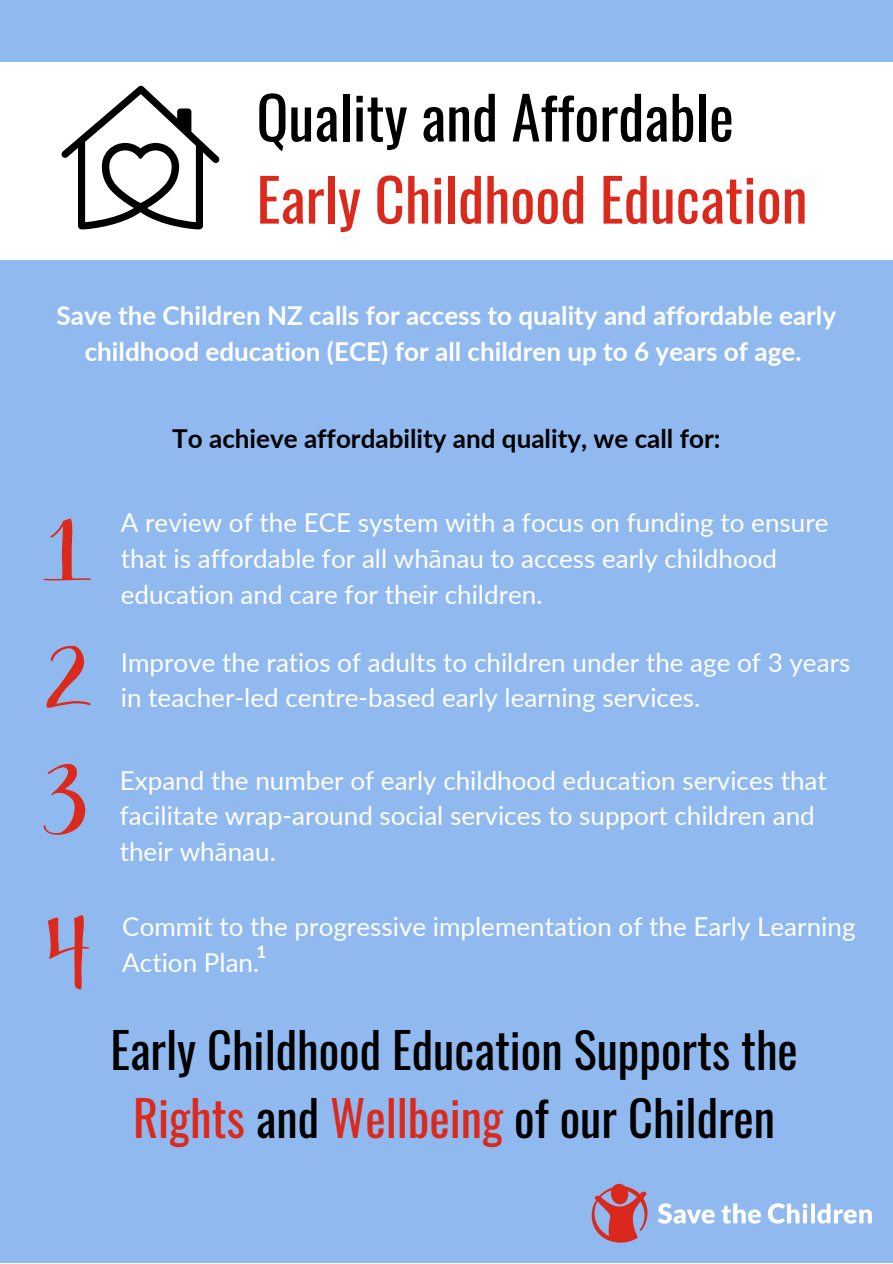
<style>
.page{position:relative;width:893px;height:1264px;background:#fff}
.page>*{position:absolute;margin:0;border:0;box-sizing:border-box;transform-origin:0 0}
.t1{font:58.8px/82.1px "Oswald";color:#db291c}
.t2{font:48.3px/67.5px "Oswald";color:#000;text-align:center}
.t3{font:26.1px/36px "Lato";color:#fff}
.t4{font:700 26.1px/36px "Lato";color:#fff;text-align:center}
.t5{font:700 26.1px "Lato";color:#000}
.t6{font:700 17.1px "Lato";color:#fff}
.s1{color:#000}
.s2{color:#db291c}
</style>
<div class="page">
<div style="left:0;top:0;width:892px;height:1262px;background:#90b9ef"></div>
<div style="left:0;top:63px;width:892px;height:197px;background:#fff"></div>
<svg style="left:61px;top:85px;width:159px;height:144px"></svg>
<svg style="left:44px;top:518px;width:47px;height:62px"></svg>
<svg style="left:47px;top:646px;width:43px;height:61px"></svg>
<svg style="left:44px;top:764px;width:41px;height:70px"></svg>
<svg style="left:48px;top:915px;width:41px;height:74px"></svg>
<img style="left:591px;top:1183px;width:281px;height:60px">
<p class="t1" style="left:256px;top:74px;width:552px"><span class="s1">Quality and Affordable<br></span>Early Childhood Education</p>
<p class="t4" style="left:56px;top:297px;width:781px">Save the Children NZ calls for access to quality and affordable early childhood education (ECE) for all children up to 6 years of age.</p>
<p class="t5" style="left:172px;top:422px;width:549px">To achieve affordability and quality, we call for:</p>
<p class="t3" style="left:121px;top:504px;width:709px">A review of the ECE system with a focus on funding to ensure that is affordable for all whānau to access early childhood education and care for their children.</p>
<p class="t3" style="left:121px;top:643px;width:731px">Improve the ratios of adults to children under the age of 3 years in teacher-led centre-based early learning services.</p>
<p class="t3" style="left:120px;top:761px;width:708px">Expand the number of early childhood education services that facilitate wrap-around social services to support children and their whānau.</p>
<p class="t3" style="left:122px;top:907px;width:734px">Commit to the progressive implementation of the Early Learning<br>Action Plan.</p>
<p class="t6" style="left:256px;top:940px;width:11px">1</p>
<p class="t2" style="left:110px;top:1014px;width:689px">Early Childhood Education Supports the<br><span class="s2">Rights</span> and <span class="s2">Wellbeing</span> of our Children</p>
</div>
